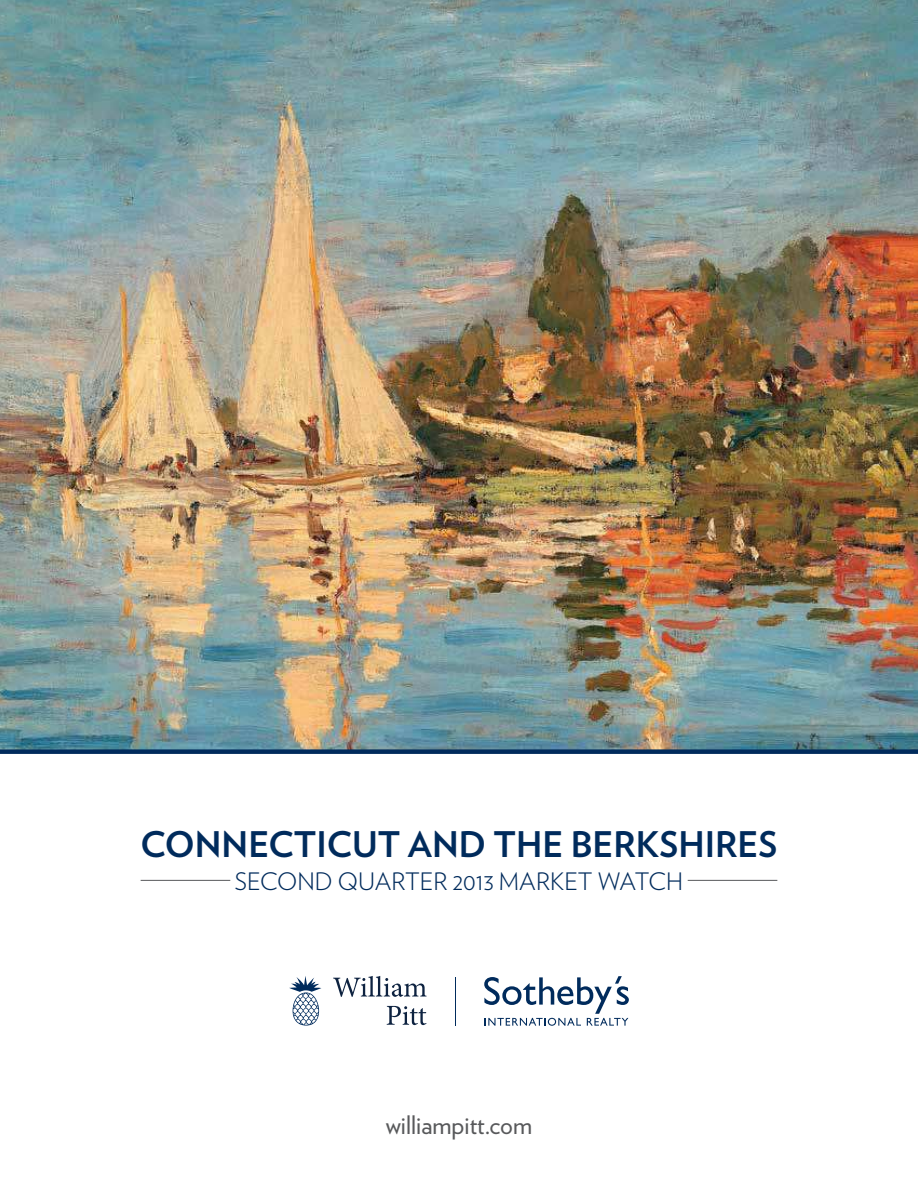
<style>
.page{position:relative;width:918px;height:1188px;background:#fff}
.page>*{position:absolute;margin:0;border:0;box-sizing:border-box;transform-origin:0 0}
.t1{font:700 35.25px "Verlag";color:#002b5c}
.t2{font:25.5px "Verlag";color:#58595b}
.t3{font:300 24px "Verlag";color:#002b5c}
</style>
<div class="page">
<img style="left:0;top:0;width:918px;height:749px">
<svg style="left:484px;top:976px;width:145px;height:50px"></svg>
<hr style="left:455px;top:977px;width:1px;height:49px;background:#002b5c">
<svg style="left:289px;top:976px;width:32px;height:50px"></svg>
<svg style="left:333px;top:976px;width:94px;height:21px"></svg>
<svg style="left:387px;top:1006px;width:40px;height:19px"></svg>
<div style="left:0;top:749px;width:918px;height:5px;background:#002b5c"></div>
<hr style="left:141px;top:880px;width:89px;height:1px;background:#58595b">
<hr style="left:688px;top:880px;width:89px;height:1px;background:#58595b">
<h1 class="t1" style="left:141px;top:830px;width:638px">CONNECTICUT AND THE BERKSHIRES</h1>
<p class="t3" style="left:235px;top:872px;width:450px">SECOND QUARTER 2013 MARKET WATCH</p>
<p class="t2" style="left:386px;top:1115px;width:148px">williampitt.com</p>
</div>
